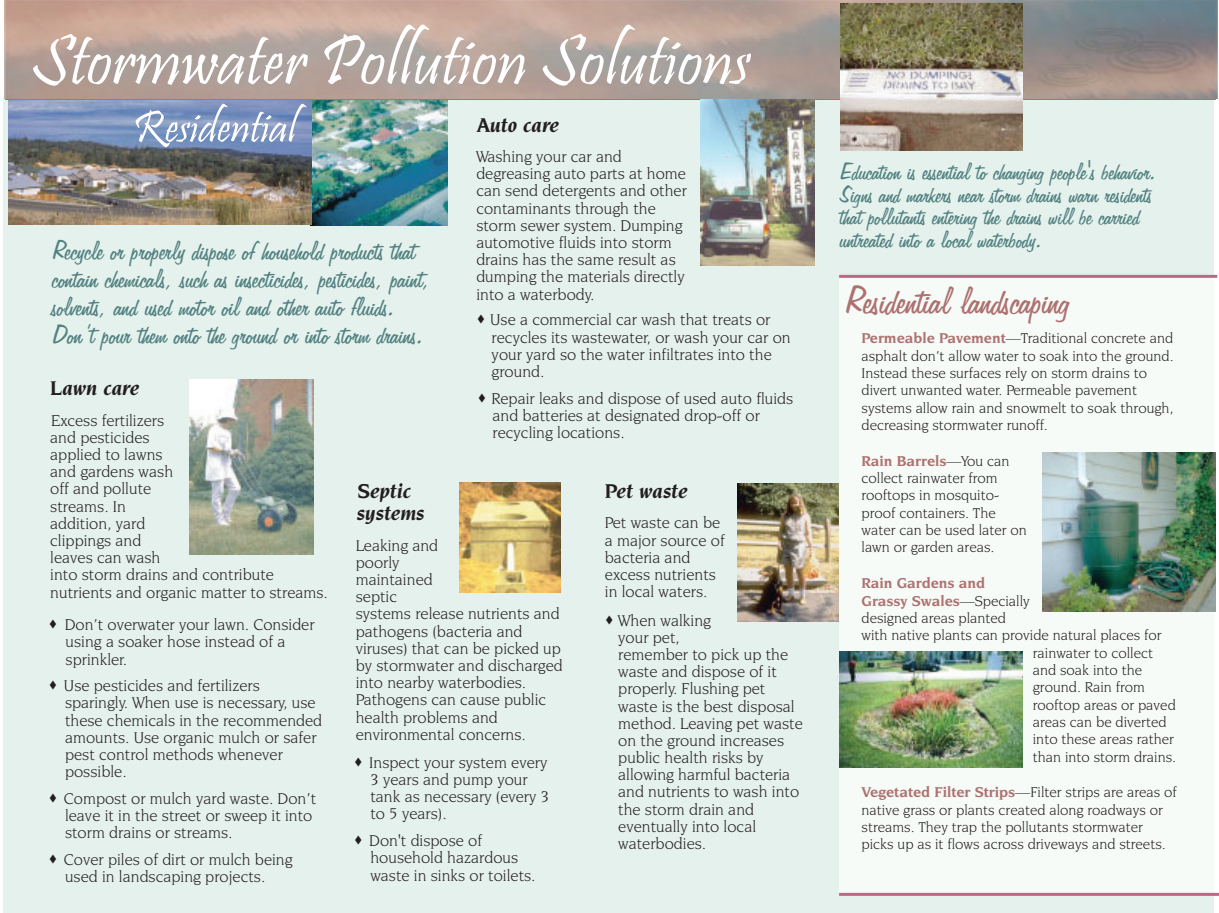
<style>
.page{position:relative;width:1219px;height:913px;background:#fff}
.page>*{position:absolute;margin:0;border:0;box-sizing:border-box;transform-origin:0 0}
.t1{font:72px "Pristina";color:#fff}
.t2{font:43.5px "Freehand 575 BT Regular B";color:#ad7170}
.t3{font:30px/28.2px "Freehand 575 BT Regular B";color:#518181}
.t4{font:27px/22.5px "Freehand 575 BT Regular B";color:#518181}
.t5{font:italic 700 21px/22.4px "Novarese IT Cby BT";color:#221d1e}
.t6{font:16.5px/17.1px "Novarese IT Cby BT";color:#221d1e}
.t7{font:15px/17.4px "Novarese IT Cby BT";color:#221d1e}
.t8{font:700 15px/17.7px "Novarese IT Cby BT";color:#ad7170}
.s1{font-weight:700;color:#ad7170}
.s2{font-weight:400;color:#221d1e}
</style>
<div class="page">
<div style="left:3px;top:98px;width:1210px;height:814px;background:#e5f1ec"></div>
<img style="left:311px;top:99px;width:136px;height:126px">
<img style="left:459px;top:482px;width:101px;height:110px">
<div style="left:839px;top:277px;width:374px;height:616px;background:#f6fbf7"></div>
<hr style="left:839px;top:275px;width:378px;height:3px;background:#be6888">
<hr style="left:839px;top:892px;width:379px;height:3px;background:#be6888">
<img style="left:1042px;top:452px;width:173px;height:159px">
<img style="left:8px;top:99px;width:303px;height:126px">
<svg style="left:135px;top:104px;width:171px;height:43px;background:#92a6ca"></svg>
<img style="left:737px;top:483px;width:101px;height:138px">
<img style="left:4px;top:0;width:1213px;height:99px">
<img style="left:840px;top:3px;width:182px;height:147px">
<img style="left:190px;top:379px;width:124px;height:175px">
<img style="left:700px;top:100px;width:114px;height:165px">
<img style="left:839px;top:651px;width:183px;height:116px">
<h1 class="t1" style="left:31px;top:25px;width:721px">Stormwater Pollution Solutions</h1>
<p class="t5" style="left:476px;top:116px;width:84px">Auto care</p>
<p class="t6" style="left:476px;top:149px;width:212px">Washing your car and degreasing auto parts at home can send detergents and other contaminants through the storm sewer system. Dumping automotive fluids into storm drains has the same result as dumping the materials directly into a waterbody.</p>
<h3 class="t3" style="left:53px;top:234px;width:379px">Recycle or properly dispose of household products that contain chemicals, such as insecticides, pesticides, paint, solvents, and used motor oil and other auto fluids.<br>Don’t pour them onto the ground or into storm drains.</h3>
<p class="t6" style="left:490px;top:312px;width:302px">Use a commercial car wash that treats or recycles its wastewater, or wash your car on your yard so the water infiltrates into the ground.</p>
<p class="t6" style="left:491px;top:390px;width:303px">Repair leaks and dispose of used auto fluids and batteries at designated drop-off or recycling locations.</p>
<p class="t5" style="left:50px;top:380px;width:90px">Lawn care</p>
<p class="t6" style="left:50px;top:412px;width:279px">Excess fertilizers<br>and pesticides<br>applied to lawns<br>and gardens wash<br>off and pollute<br>streams. In<br>addition, yard<br>clippings and<br>leaves can wash<br>into storm drains and contribute nutrients and organic matter to streams.</p>
<p class="t5" style="left:357px;top:482px;width:69px">Septic systems</p>
<p class="t6" style="left:356px;top:537px;width:208px">Leaking and<br>poorly<br>maintained<br>septic<br>systems release nutrients and pathogens (bacteria and viruses) that can be picked up by stormwater and discharged into nearby waterbodies.<br>Pathogens can cause public health problems and environmental concerns.</p>
<p class="t5" style="left:605px;top:482px;width:84px">Pet waste</p>
<p class="t6" style="left:605px;top:515px;width:121px">Pet waste can be a major source of bacteria and excess nutrients in local waters.</p>
<p class="t6" style="left:618px;top:612px;width:186px">When walking<br>your pet,<br>remember to pick up the waste and dispose of it properly. Flushing pet waste is the best disposal method. Leaving pet waste on the ground increases public health risks by allowing harmful bacteria and nutrients to wash into the storm drain and eventually into local waterbodies.</p>
<p class="t6" style="left:65px;top:617px;width:251px">Don’t overwater your lawn. Consider using a soaker hose instead of a sprinkler.</p>
<p class="t6" style="left:64px;top:678px;width:260px">Use pesticides and fertilizers sparingly. When use is necessary, use these chemicals in the recommended amounts. Use organic mulch or safer pest control methods whenever possible.</p>
<p class="t6" style="left:64px;top:790px;width:254px">Compost or mulch yard waste. Don’t leave it in the street or sweep it into storm drains or streams.</p>
<p class="t6" style="left:64px;top:851px;width:230px">Cover piles of dirt or mulch being used in landscaping projects.</p>
<p class="t6" style="left:369px;top:754px;width:181px">Inspect your system every<br>3 years and pump your tank as necessary (every 3 to 5 years).</p>
<p class="t6" style="left:369px;top:832px;width:168px">Don't dispose of household hazardous waste in sinks or toilets.</p>
<h3 class="t4" style="left:840px;top:158px;width:318px">Education is essential to changing people's behavior.<br>Signs and markers near storm drains warn residents that pollutants entering the drains will be carried untreated into a local waterbody.</h3>
<h2 class="t2" style="left:846px;top:272px;width:227px">Residential landscaping</h2>
<p class="t7" style="left:861px;top:330px;width:313px"><span class="s1">Permeable Pavement</span>—Traditional concrete and</p>
<p class="t7" style="left:861px;top:348px;width:313px">asphalt don’t allow water to soak into the ground.<br>Instead these surfaces rely on storm drains to divert unwanted water. Permeable pavement systems allow rain and snowmelt to soak through, decreasing stormwater runoff.</p>
<p class="t7" style="left:861px;top:470px;width:167px">collect rainwater from rooftops in mosquito&shy;proof containers. The water can be used later on lawn or garden areas.</p>
<p class="t8" style="left:861px;top:452px;width:149px">Rain Barrels<span class="s2">—You can</span></p>
<p class="t8" style="left:861px;top:574px;width:170px">Rain Gardens and<br>Grassy Swales<span class="s2">—Specially</span></p>
<p class="t7" style="left:861px;top:610px;width:146px">designed areas planted</p>
<p class="t7" style="left:861px;top:627px;width:301px">with native plants can provide natural places for</p>
<p class="t7" style="left:1032px;top:644px;width:122px">rainwater to collect</p>
<p class="t7" style="left:1032px;top:662px;width:111px">and soak into the</p>
<p class="t7" style="left:1032px;top:679px;width:114px">ground. Rain from</p>
<p class="t7" style="left:1032px;top:696px;width:144px">rooftop areas or paved</p>
<p class="t7" style="left:1032px;top:714px;width:135px">areas can be diverted</p>
<p class="t7" style="left:1032px;top:731px;width:143px">into these areas rather</p>
<p class="t7" style="left:1032px;top:748px;width:145px">than into storm drains.</p>
<p class="t7" style="left:861px;top:784px;width:317px"><span class="s1">Vegetated Filter Strips</span>—Filter strips are areas of</p>
<p class="t7" style="left:861px;top:801px;width:305px">native grass or plants created along roadways or streams. They trap the pollutants stormwater picks up as it flows across driveways and streets.</p>
</div>
